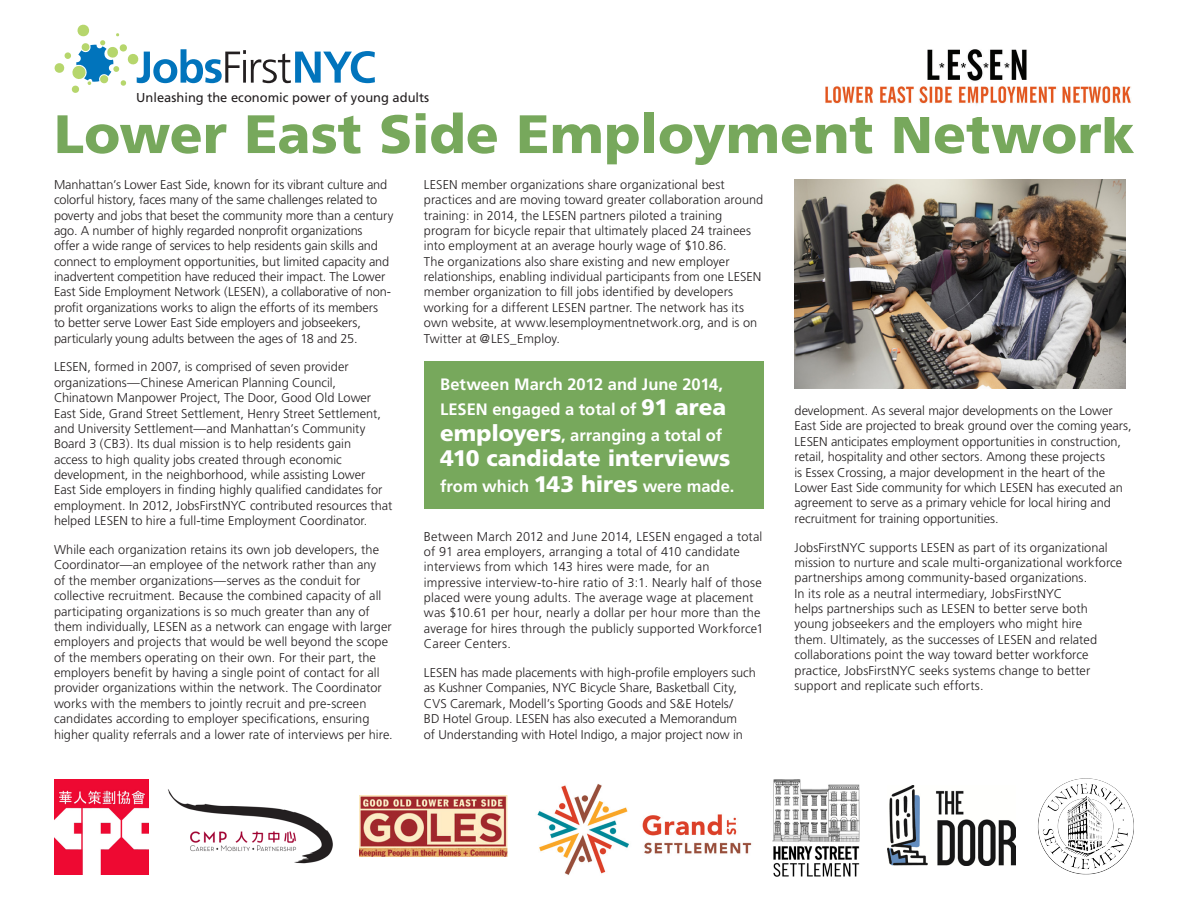
<style>
.page{position:relative;width:1188px;height:918px;background:#fff}
.page>*{position:absolute;margin:0;border:0;box-sizing:border-box;transform-origin:0 0}
.body{font:900 54px "Frutiger LT Std";color:#77a85c}
.BODY{font:900 22.5px "Frutiger";letter-spacing:-.005em;color:#fff}
.BODY-2{font:700 16.5px/25.5px "Frutiger";color:#fff}
.t1{font:12.9px "Frutiger";color:#231f20}
.BODY-3{font:300 12.75px/15.3px "Frutiger";color:#231f20}
.s1{font-weight:900;font-size:22.5px}
</style>
<div class="page">
<svg style="left:54px;top:24px;width:321px;height:69px"></svg>
<img style="left:168px;top:789px;width:165px;height:75px">
<img style="left:54px;top:780px;width:94px;height:94px">
<img style="left:360px;top:796px;width:148px;height:61px">
<img style="left:772px;top:779px;width:88px;height:98px">
<img style="left:888px;top:786px;width:128px;height:79px">
<img style="left:1056px;top:778px;width:31px;height:11px">
<img style="left:537px;top:784px;width:215px;height:91px">
<div style="left:424px;top:361px;width:339px;height:148px;background:#77a85c"></div>
<img style="left:795px;top:179px;width:330px;height:209px">
<img style="left:825px;top:49px;width:306px;height:56px">
<p class="t1" style="left:136px;top:90px;width:294px">Unleashing the economic power of young adults</p>
<p class="body" style="left:54px;top:102px;width:1082px">Lower East Side Employment Network</p>
<p class="BODY-3" style="left:54px;top:177px;width:341px">Manhattan’s Lower East Side, known for its vibrant culture and colorful history, faces many of the same challenges related to poverty and jobs that beset the community more than a century ago. A number of highly regarded nonprofit organizations<br>offer a wide range of services to help residents gain skills and connect to employment opportunities, but limited capacity and inadvertent competition have reduced their impact. The Lower East Side Employment Network (LESEN), a collaborative of non&shy;profit organizations works to align the efforts of its members<br>to better serve Lower East Side employers and jobseekers, particularly young adults between the ages of 18 and 25.</p>
<p class="BODY-3" style="left:54px;top:360px;width:340px">LESEN, formed in 2007, is comprised of seven provider organizations—Chinese American Planning Council, Chinatown Manpower Project, The Door, Good Old Lower East Side, Grand Street Settlement, Henry Street Settlement, and University Settlement—and Manhattan’s Community Board 3 (CB3). Its dual mission is to help residents gain<br>access to high quality jobs created through economic development, in the neighborhood, while assisting Lower<br>East Side employers in finding highly qualified candidates for employment. In 2012, JobsFirstNYC contributed resources that helped LESEN to hire a full-time Employment Coordinator.</p>
<p class="BODY-3" style="left:54px;top:542px;width:340px">While each organization retains its own job developers, the Coordinator—an employee of the network rather than any<br>of the member organizations—serves as the conduit for collective recruitment. Because the combined capacity of all participating organizations is so much greater than any of them individually, LESEN as a network can engage with larger employers and projects that would be well beyond the scope of the members operating on their own. For their part, the employers benefit by having a single point of contact for all provider organizations within the network. The Coordinator works with the members to jointly recruit and pre-screen candidates according to employer specifications, ensuring higher quality referrals and a lower rate of interviews per hire.</p>
<p class="BODY-3" style="left:424px;top:177px;width:341px">LESEN member organizations share organizational best practices and are moving toward greater collaboration around training: in 2014, the LESEN partners piloted a training program for bicycle repair that ultimately placed 24 trainees into employment at an average hourly wage of $10.86.<br>The organizations also share existing and new employer relationships, enabling individual participants from one LESEN member organization to fill jobs identified by developers working for a different LESEN partner. The network has its own website, at www.lesemploymentnetwork.org, and is on Twitter at @LES_Employ.</p>
<p class="BODY-2" style="left:440px;top:371px;width:288px">Between March 2012 and June 2014,<br>LESEN engaged a total of <span class="s1">91 area employers</span>, arranging a total of</p>
<p class="BODY" style="left:440px;top:445px;width:292px">410 candidate interviews</p>
<p class="BODY-2" style="left:440px;top:473px;width:296px">from which <span class="s1">143 hires</span> were made.</p>
<p class="BODY-3" style="left:424px;top:529px;width:341px">Between March 2012 and June 2014, LESEN engaged a total of 91 area employers, arranging a total of 410 candidate interviews from which 143 hires were made, for an impressive interview-to-hire ratio of 3:1. Nearly half of those placed were young adults. The average wage at placement was $10.61 per hour, nearly a dollar per hour more than the average for hires through the publicly supported Workforce1<br>Career Centers.</p>
<p class="BODY-3" style="left:424px;top:665px;width:333px">LESEN has made placements with high-profile employers such as Kushner Companies, NYC Bicycle Share, Basketball City, CVS Caremark, Modell’s Sporting Goods and S&amp;E Hotels/<br>BD Hotel Group. LESEN has also executed a Memorandum<br>of Understanding with Hotel Indigo, a major project now in</p>
<p class="BODY-3" style="left:795px;top:403px;width:338px">development. As several major developments on the Lower East Side are projected to break ground over the coming years, LESEN anticipates employment opportunities in construction, retail, hospitality and other sectors. Among these projects<br>is Essex Crossing, a major development in the heart of the Lower East Side community for which LESEN has executed an agreement to serve as a primary vehicle for local hiring and recruitment for training opportunities.</p>
<p class="BODY-3" style="left:795px;top:540px;width:329px">JobsFirstNYC supports LESEN as part of its organizational mission to nurture and scale multi-organizational workforce partnerships among community-based organizations.<br>In its role as a neutral intermediary, JobsFirstNYC<br>helps partnerships such as LESEN to better serve both young jobseekers and the employers who might hire<br>them. Ultimately, as the successes of LESEN and related collaborations point the way toward better workforce practice, JobsFirstNYC seeks systems change to better support and replicate such efforts.</p>
</div>
